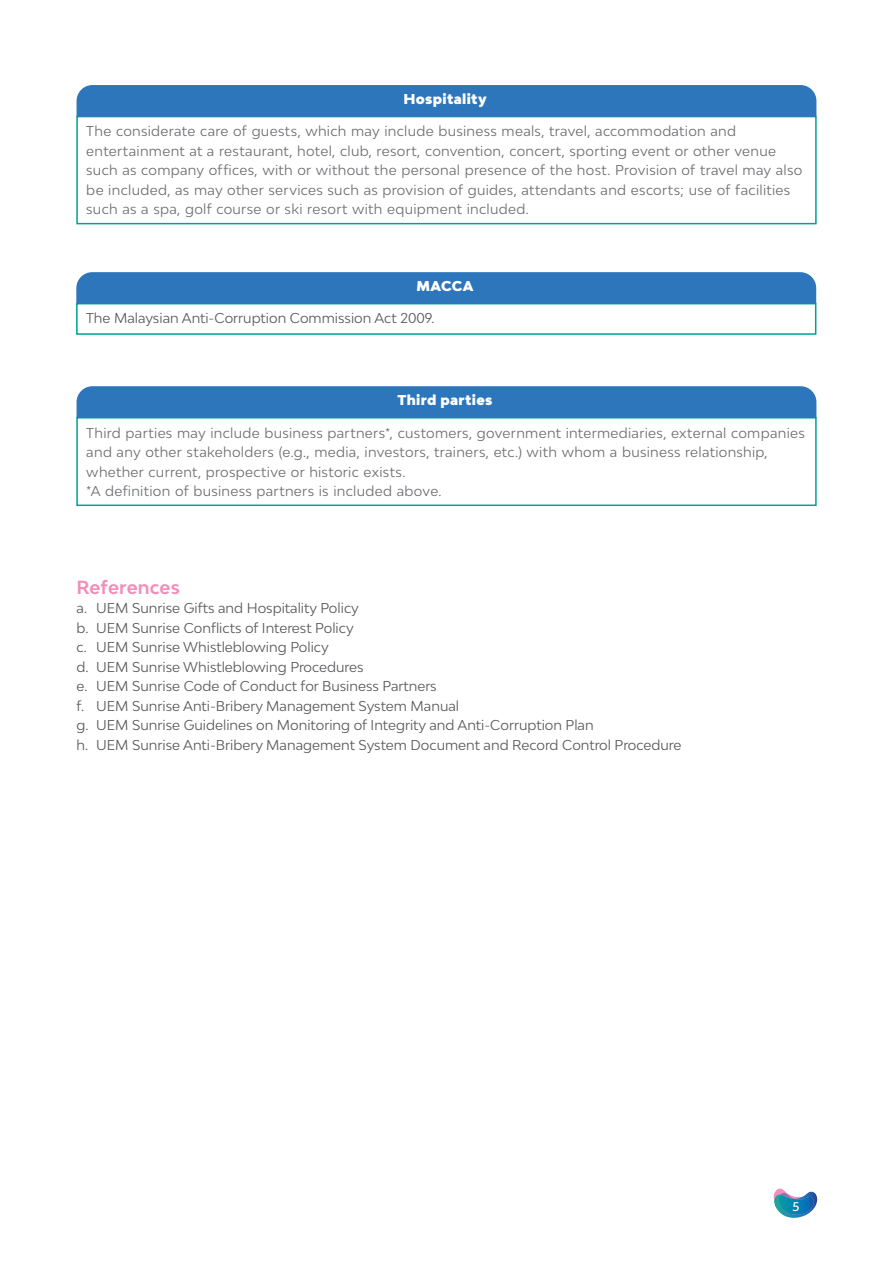
<style>
.page{position:relative;width:893px;height:1263px;background:#fff}
.page>*{position:absolute;margin:0;border:0;box-sizing:border-box;transform-origin:0 0}
.Book{font:700 18px "Bw Modelica";letter-spacing:.005em;color:#f38eba}
.Book-2{font:13.5px/19.5px "Bw Modelica";letter-spacing:.02em;color:#6c6d70}
.t1{font:13.5px "Bw Modelica";color:#57585a}
.Book-3{font:900 13.5px "Bw Modelica";letter-spacing:.025em;color:#fff}
.t2{font:500 12px "Bw Modelica";color:#fff}
</style>
<div class="page">
<div style="left:76px;top:116px;width:741px;height:108px;border:2px solid #00a195"></div>
<div style="left:76px;top:303px;width:740px;height:32px;border:2px solid #00a195"></div>
<div style="left:76px;top:417px;width:741px;height:89px;border:2px solid #00a195"></div>
<div style="left:77px;top:85px;width:739px;height:32px;background:#2e76bc"></div>
<div style="left:76px;top:272px;width:740px;height:32px;background:#2e76bc"></div>
<div style="left:77px;top:386px;width:739px;height:32px;background:#2e76bc"></div>
<svg style="left:773px;top:1188px;width:45px;height:30px"></svg>
<p class="Book-3" style="left:403px;top:90px;width:85px">Hospitality</p>
<p class="Book-2" style="left:86px;top:121px;width:718px">The considerate care of guests, which may include business meals, travel, accommodation and entertainment at a restaurant, hotel, club, resort, convention, concert, sporting event or other venue such as company offices, with or without the personal presence of the host. Provision of travel may also be included, as may other services such as provision of guides, attendants and escorts; use of facilities such as a spa, golf course or ski resort with equipment included.</p>
<p class="Book-3" style="left:416px;top:277px;width:58px">MACCA</p>
<p class="t1" style="left:86px;top:310px;width:350px">The Malaysian Anti-Corruption Commission Act 2009.</p>
<p class="Book-3" style="left:397px;top:391px;width:97px">Third parties</p>
<p class="Book-2" style="left:86px;top:422px;width:720px">Third parties may include business partners*, customers, government intermediaries, external companies and any other stakeholders (e.g., media, investors, trainers, etc.) with whom a business relationship, whether current, prospective or historic exists.</p>
<p class="Book-2" style="left:86px;top:481px;width:357px">*A definition of business partners is included above.</p>
<p class="Book" style="left:77px;top:576px;width:105px">References</p>
<p class="t1" style="left:77px;top:600px;width:284px">a. UEM Sunrise Gifts and Hospitality Policy</p>
<p class="t1" style="left:77px;top:619px;width:279px">b. UEM Sunrise Conflicts of Interest Policy</p>
<p class="t1" style="left:77px;top:639px;width:254px">c. UEM Sunrise Whistleblowing Policy</p>
<p class="t1" style="left:77px;top:658px;width:288px">d. UEM Sunrise Whistleblowing Procedures</p>
<p class="t1" style="left:77px;top:678px;width:362px">e. UEM Sunrise Code of Conduct for Business Partners</p>
<p class="t1" style="left:77px;top:697px;width:384px">f. UEM Sunrise Anti-Bribery Management System Manual</p>
<p class="t1" style="left:77px;top:717px;width:519px">g. UEM Sunrise Guidelines on Monitoring of Integrity and Anti-Corruption Plan</p>
<p class="t1" style="left:77px;top:736px;width:606px">h. UEM Sunrise Anti-Bribery Management System Document and Record Control Procedure</p>
<p class="t2" style="left:792px;top:1199px;width:8px">5</p>
</div>
